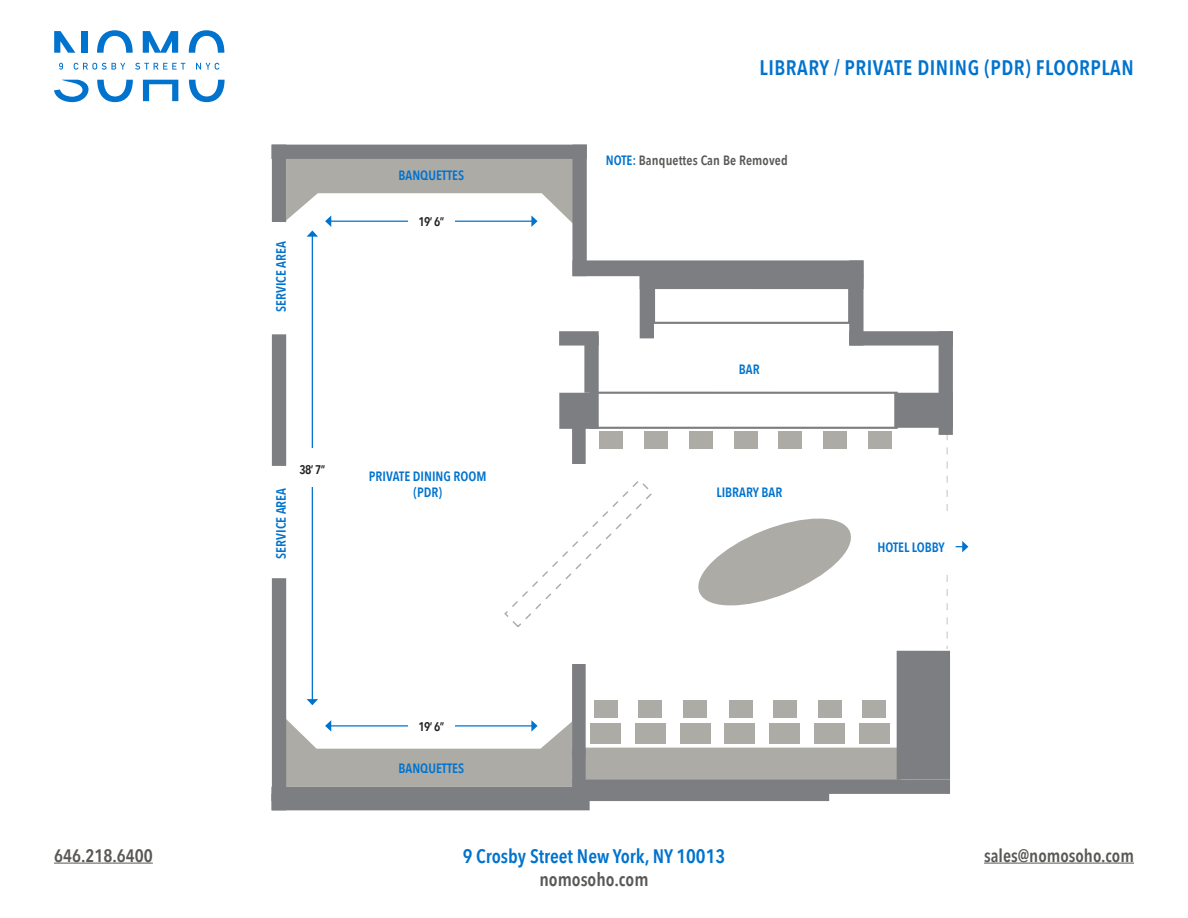
<style>
.page{position:relative;width:1188px;height:918px;background:#fff}
.page>*{position:absolute;margin:0;border:0;box-sizing:border-box;transform-origin:0 0}
.t1{font:600 21px "Avenir Next Condensed";letter-spacing:.025em;color:#0073ce}
.t2{font:600 19.5px "Avenir Next Condensed";color:#0073ce}
.t3{font:600 18.75px "Avenir Next Condensed";color:#595855}
.t4{font:600 18px "Avenir Next Condensed";color:#595855}
.t5{font:600 13.5px "Avenir Next Condensed";color:#0073ce}
.t6{font:600 13.5px "Avenir Next Condensed";letter-spacing:.01em;color:#595855}
.t7{font:600 12.6px "Avenir Next Condensed";color:#231f20}
.s1{color:#0073ce}
</style>
<div class="page">
<svg style="left:946px;top:435px;width:2px;height:214px"></svg>
<div style="left:926px;top:512px;width:35px;height:59px;background:#fff"></div>
<div style="left:585px;top:749px;width:315px;height:39px;background:#adaba6"></div>
<div style="left:584px;top:748px;width:317px;height:41px;border:2px solid #adaba6"></div>
<div style="left:271px;top:787px;width:558px;height:14px;background:#7c7e81"></div>
<div style="left:572px;top:780px;width:378px;height:14px;background:#7c7e81"></div>
<div style="left:271px;top:794px;width:319px;height:16px;background:#7c7e81"></div>
<div style="left:272px;top:145px;width:14px;height:665px;background:#7c7e81"></div>
<div style="left:271px;top:145px;width:316px;height:14px;background:#7c7e81"></div>
<div style="left:572px;top:145px;width:15px;height:131px;background:#7c7e81"></div>
<div style="left:572px;top:260px;width:292px;height:16px;background:#7c7e81"></div>
<div style="left:640px;top:275px;width:224px;height:14px;background:#7c7e81"></div>
<div style="left:849px;top:260px;width:15px;height:86px;background:#7c7e81"></div>
<div style="left:849px;top:331px;width:104px;height:15px;background:#7c7e81"></div>
<div style="left:939px;top:331px;width:14px;height:104px;background:#7c7e81"></div>
<div style="left:894px;top:393px;width:59px;height:35px;background:#7c7e81"></div>
<div style="left:640px;top:272px;width:14px;height:66px;background:#7c7e81"></div>
<div style="left:584px;top:335px;width:15px;height:58px;background:#7c7e81"></div>
<div style="left:559px;top:331px;width:40px;height:15px;background:#7c7e81"></div>
<div style="left:559px;top:393px;width:40px;height:36px;background:#7c7e81"></div>
<div style="left:572px;top:649px;width:14px;height:108px;background:#7c7e81"></div>
<div style="left:572px;top:749px;width:14px;height:34px;background:#7c7e81"></div>
<div style="left:897px;top:651px;width:53px;height:129px;background:#7c7e81"></div>
<div style="left:590px;top:392px;width:308px;height:37px;border:2px solid #7c7e81"></div>
<div style="left:653px;top:287px;width:197px;height:37px;border:2px solid #7c7e81"></div>
<div style="left:265px;top:222px;width:36px;height:356px;background:#fff"></div>
<div style="left:272px;top:334px;width:14px;height:132px;background:#7c7e81"></div>
<div style="left:572px;top:428px;width:14px;height:223px;background:#7c7e81"></div>
<svg style="left:698px;top:518px;width:153px;height:88px"></svg>
<div style="left:590px;top:723px;width:31px;height:20px;background:#adaba6"></div>
<div style="left:635px;top:723px;width:31px;height:20px;background:#adaba6"></div>
<div style="left:725px;top:723px;width:30px;height:20px;background:#adaba6"></div>
<div style="left:859px;top:723px;width:31px;height:20px;background:#adaba6"></div>
<div style="left:680px;top:723px;width:31px;height:20px;background:#adaba6"></div>
<div style="left:769px;top:723px;width:31px;height:20px;background:#adaba6"></div>
<div style="left:814px;top:723px;width:31px;height:20px;background:#adaba6"></div>
<div style="left:594px;top:701px;width:23px;height:17px;background:#adaba6"></div>
<div style="left:639px;top:701px;width:23px;height:17px;background:#adaba6"></div>
<div style="left:729px;top:701px;width:23px;height:17px;background:#adaba6"></div>
<div style="left:863px;top:701px;width:23px;height:17px;background:#adaba6"></div>
<div style="left:684px;top:701px;width:23px;height:17px;background:#adaba6"></div>
<div style="left:773px;top:701px;width:23px;height:17px;background:#adaba6"></div>
<div style="left:818px;top:701px;width:23px;height:17px;background:#adaba6"></div>
<div style="left:599px;top:431px;width:24px;height:18px;background:#adaba6"></div>
<div style="left:644px;top:431px;width:23px;height:18px;background:#adaba6"></div>
<div style="left:734px;top:431px;width:24px;height:18px;background:#adaba6"></div>
<div style="left:868px;top:431px;width:23px;height:18px;background:#adaba6"></div>
<div style="left:689px;top:431px;width:23px;height:18px;background:#adaba6"></div>
<div style="left:779px;top:431px;width:23px;height:18px;background:#adaba6"></div>
<div style="left:823px;top:431px;width:24px;height:18px;background:#adaba6"></div>
<div style="left:571px;top:464px;width:16px;height:199px;background:#fff"></div>
<svg style="left:504px;top:481px;width:148px;height:146px"></svg>
<svg style="left:956px;top:541px;width:12px;height:11px"></svg>
<hr style="left:312px;top:236px;width:1px;height:464px;background:#0073ce">
<svg style="left:307px;top:699px;width:11px;height:6px"></svg>
<div style="left:296px;top:449px;width:33px;height:38px;background:#fff"></div>
<svg style="left:286px;top:718px;width:286px;height:69px"></svg>
<div style="left:408px;top:715px;width:46px;height:19px;background:#fff"></div>
<svg style="left:286px;top:159px;width:287px;height:78px"></svg>
<div style="left:408px;top:211px;width:46px;height:18px;background:#fff"></div>
<svg style="left:59px;top:63px;width:4px;height:7px"></svg>
<svg style="left:74px;top:63px;width:51px;height:7px"></svg>
<svg style="left:135px;top:63px;width:50px;height:7px"></svg>
<svg style="left:196px;top:63px;width:23px;height:7px"></svg>
<svg style="left:54px;top:31px;width:21px;height:22px"></svg>
<div style="left:81px;top:31px;width:6px;height:22px;background:#0073ce"></div>
<svg style="left:97px;top:30px;width:36px;height:23px"></svg>
<svg style="left:189px;top:30px;width:35px;height:23px"></svg>
<svg style="left:143px;top:31px;width:35px;height:22px"></svg>
<svg style="left:54px;top:80px;width:35px;height:23px"></svg>
<svg style="left:97px;top:80px;width:36px;height:22px"></svg>
<svg style="left:189px;top:80px;width:36px;height:22px"></svg>
<svg style="left:143px;top:80px;width:35px;height:21px"></svg>
<hr style="left:54px;top:863px;width:99px;height:1px;background:#595855">
<hr style="left:984px;top:863px;width:150px;height:1px;background:#595855">
<p class="t1" style="left:760px;top:49px;width:376px">LIBRARY / PRIVATE DINING (PDR) FLOORPLAN</p>
<p class="t5" style="left:269px;top:312px;width:72px;rotate:-90deg">SERVICE AREA</p>
<p class="t5" style="left:399px;top:164px;width:67px">BANQUETTES</p>
<p class="t7" style="left:418px;top:211px;width:27px">19’ 6”</p>
<p class="t5" style="left:269px;top:559px;width:72px;rotate:-90deg">SERVICE AREA</p>
<p class="t7" style="left:299px;top:459px;width:27px">38’ 7”</p>
<p class="t5" style="left:369px;top:464px;width:119px">PRIVATE DINING ROOM</p>
<p class="t5" style="left:413px;top:481px;width:30px">(PDR)</p>
<p class="t7" style="left:418px;top:716px;width:27px">19’ 6”</p>
<p class="t5" style="left:399px;top:757px;width:67px">BANQUETTES</p>
<p class="t6" style="left:606px;top:149px;width:183px"><span class="s1">NOTE:</span> Banquettes Can Be Removed</p>
<p class="t5" style="left:739px;top:358px;width:22px">BAR</p>
<p class="t5" style="left:716px;top:480px;width:67px">LIBRARY BAR</p>
<p class="t5" style="left:878px;top:535px;width:69px">HOTEL LOBBY</p>
<p class="t4" style="left:54px;top:840px;width:100px">646.218.6400</p>
<p class="t4" style="left:984px;top:840px;width:151px">sales@nomosoho.com</p>
<p class="t2" style="left:463px;top:840px;width:264px">9 Crosby Street New York, NY 10013</p>
<p class="t3" style="left:539px;top:863px;width:111px">nomosoho.com</p>
</div>
